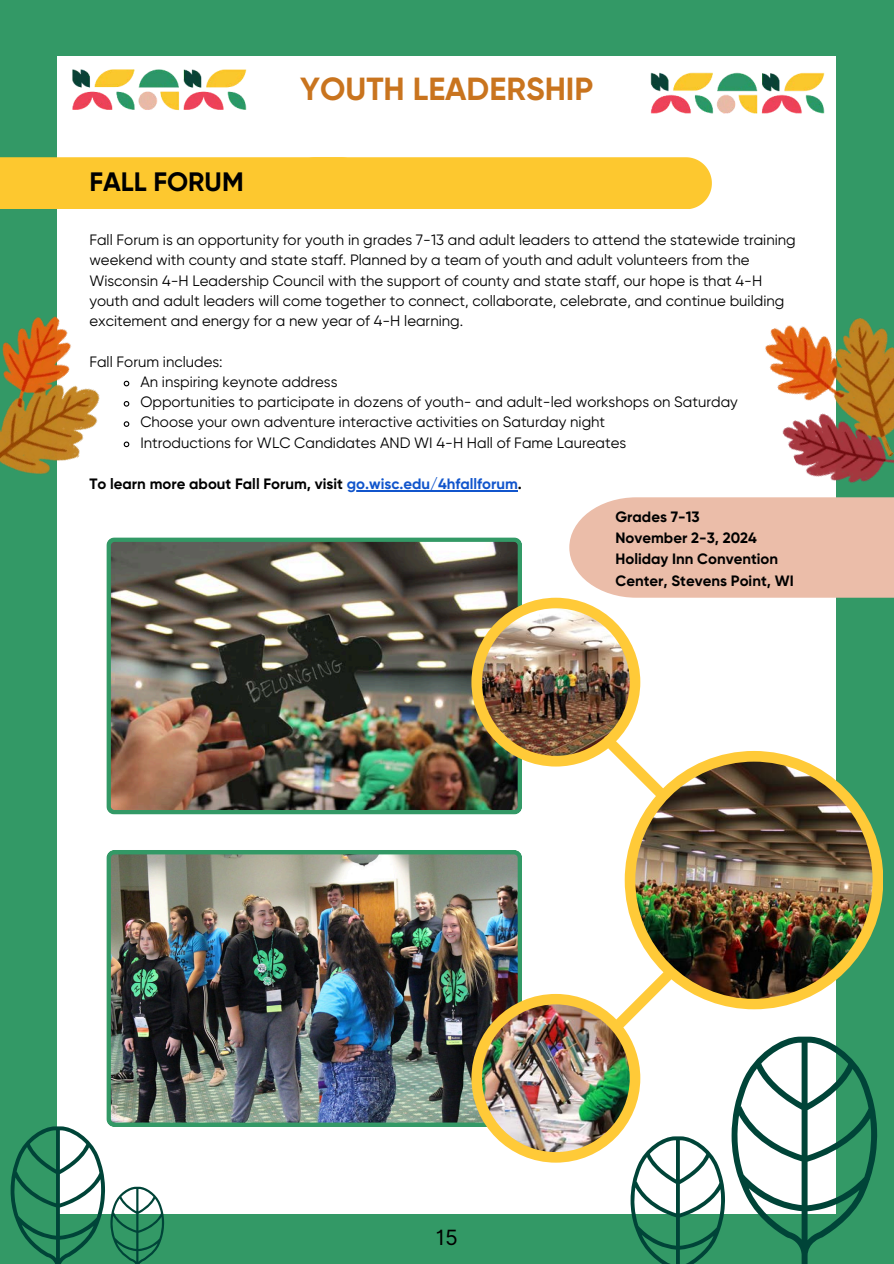
<style>
.page{position:relative;width:894px;height:1264px;background:#fff}
.page>*{position:absolute;margin:0;border:0;box-sizing:border-box;transform-origin:0 0}
.t1{font:700 31.95px "Gilroy";color:#c9741e}
.t2{font:700 26.55px "Gilroy";color:#000}
.t3{font:21px "Inter";color:#000}
.t4{font:15px/20.2px "Gilroy";color:#000}
.t5{font:700 15px/21.3px "Gilroy";color:#000}
.s1{color:#15c}
</style>
<div class="page">
<div style="left:0;top:0;width:893px;height:1263px;background:#396"></div>
<div style="left:58px;top:56px;width:777px;height:1157px;background:#fff"></div>
<img style="left:72px;top:69px;width:175px;height:42px">
<img style="left:650px;top:72px;width:175px;height:42px">
<div style="left:0;top:157px;width:711px;height:52px;background:#fdc82f"></div>
<img style="left:106px;top:537px;width:415px;height:277px">
<hr style="left:347px;top:490px;width:170px;height:1px;background:#15c">
<div style="left:569px;top:497px;width:324px;height:100px;background:#ebbda9"></div>
<img style="left:106px;top:850px;width:365px;height:276px">
<svg style="left:471px;top:597px;width:412px;height:565px"></svg>
<img style="left:482px;top:1004px;width:147px;height:147px;border-radius:50%">
<img style="left:482px;top:608px;width:147px;height:147px">
<img style="left:635px;top:761px;width:237px;height:237px;border-radius:50%">
<svg style="left:731px;top:1036px;width:146px;height:227px"></svg>
<svg style="left:630px;top:1136px;width:95px;height:127px"></svg>
<svg style="left:11px;top:1126px;width:153px;height:137px"></svg>
<img style="left:741px;top:282px;width:152px;height:216px">
<img style="left:0;top:294px;width:130px;height:232px">
<p class="t2" style="left:89px;top:166px;width:156px">FALL FORUM</p>
<p class="t1" style="left:300px;top:70px;width:294px">YOUTH LEADERSHIP</p>
<p class="t4" style="left:89px;top:230px;width:707px">Fall Forum is an opportunity for youth in grades 7-13 and adult leaders to attend the statewide training weekend with county and state staff. Planned by a team of youth and adult volunteers from the Wisconsin 4-H Leadership Council with the support of county and state staff, our hope is that 4-H youth and adult leaders will come together to connect, collaborate, celebrate, and continue building excitement and energy for a new year of 4-H learning.</p>
<h1 class="t4" style="left:89px;top:351px;width:135px">Fall Forum includes:</h1>
<p class="t4" style="left:140px;top:372px;width:199px">An inspiring keynote address</p>
<p class="t4" style="left:140px;top:392px;width:598px">Opportunities to participate in dozens of youth- and adult-led workshops on Saturday</p>
<p class="t4" style="left:140px;top:412px;width:466px">Choose your own adventure interactive activities on Saturday night</p>
<p class="t4" style="left:140px;top:432px;width:487px">Introductions for WLC Candidates AND WI 4-H Hall of Fame Laureates</p>
<p class="t5" style="left:89px;top:473px;width:434px">To learn more about Fall Forum, visit <span class="s1">go.wisc.edu/4hfallforum</span>.</p>
<h2 class="t5" style="left:615px;top:506px;width:180px">Grades 7-13<br>November 2-3, 2024<br>Holiday Inn Convention<br>Center, Stevens Point, WI</h2>
<p class="t3" style="left:435px;top:1224px;width:24px">15</p>
</div>
